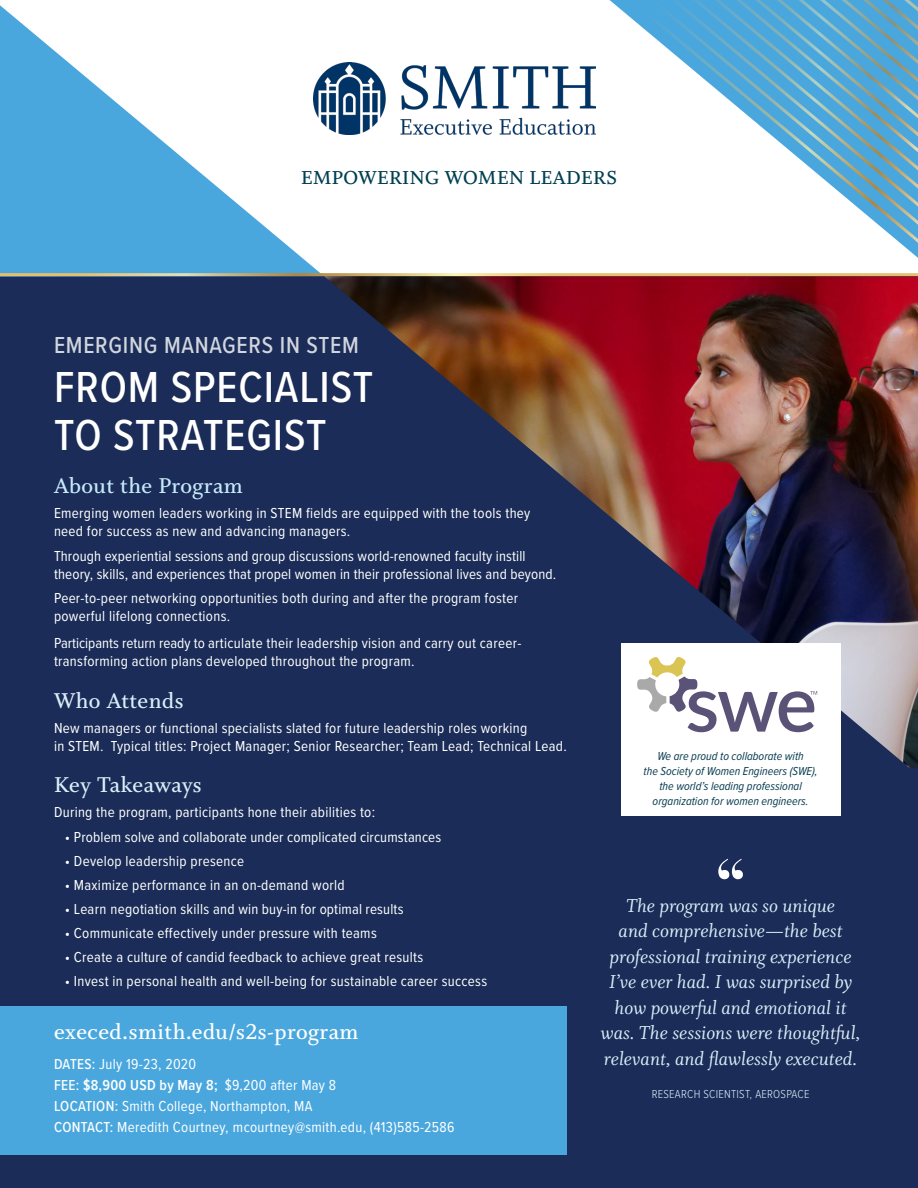
<style>
.page{position:relative;width:918px;height:1188px;background:#fff}
.page>*{position:absolute;margin:0;border:0;box-sizing:border-box;transform-origin:0 0}
.t1{font:500 45px/48px "Proxima Nova Cond";letter-spacing:.02em;color:#fff}
.t2{font:600 24px "Whitman";letter-spacing:.02em;color:#fff}
.t3{font:500 24px "Proxima Nova Cond";letter-spacing:.03em;color:#d1d5dd}
.t4{font:600 24px "Whitman";letter-spacing:.02em;color:#dbedf8}
.t5{font:600 24px "Whitman";letter-spacing:.02em;color:#c6eafa}
.t6{font:italic 21px/25.5px "Whitman";color:#dbedf8;text-align:center}
.t7{font:600 21px "Whitman";letter-spacing:.02em;color:#003e51}
.t8{font:15px/18px "Proxima Nova Cond";letter-spacing:.02em;color:#fff}
.t9{font:600 15px "Proxima Nova Cond";letter-spacing:.02em;color:#fff}
.t10{font:italic 12px/15px "Proxima Nova Cond";color:#093d50;text-align:center}
.t11{font:300 12px "Proxima Nova Cond";letter-spacing:.02em;color:#dbedf8}
.s1{font-weight:500}
.s2{font-weight:400}
</style>
<div class="page">
<div style="left:0;top:275px;width:918px;height:913px;background:#1a2c57"></div>
<img style="left:324px;top:276px;width:594px;height:492px">
<svg style="left:0;top:5px;width:324px;height:272px"></svg>
<hr style="left:0;top:273px;width:918px;height:3px;background:#fff">
<svg style="left:572px;top:273px;width:346px;height:10px;background:#a83f37"></svg>
<svg style="left:609px;top:0;width:309px;height:258px"></svg>
<img style="left:313px;top:62px;width:283px;height:73px">
<div style="left:0;top:1006px;width:567px;height:149px;background:#4aa7de"></div>
<div style="left:621px;top:643px;width:219px;height:173px;background:#fff"></div>
<svg style="left:718px;top:859px;width:25px;height:20px"></svg>
<svg style="left:637px;top:657px;width:180px;height:75px"></svg>
<p class="t7" style="left:301px;top:166px;width:317px">EMPOWERING WOMEN LEADERS</p>
<p class="t3" style="left:54px;top:327px;width:306px">EMERGING MANAGERS IN STEM</p>
<p class="t1" style="left:54px;top:362px;width:321px">FROM SPECIALIST<br>TO STRATEGIST</p>
<p class="t5" style="left:54px;top:472px;width:190px">About the Program</p>
<p class="t8" style="left:54px;top:503px;width:478px">Emerging women leaders working in STEM fields are equipped with the tools they need for success as new and advancing managers.</p>
<p class="t8" style="left:54px;top:546px;width:504px">Through experiential sessions and group discussions world-renowned faculty instill theory, skills, and experiences that propel women in their professional lives and beyond.</p>
<p class="t8" style="left:54px;top:589px;width:466px">Peer-to-peer networking opportunities both during and after the program foster powerful lifelong connections.</p>
<p class="t8" style="left:54px;top:633px;width:469px">Participants return ready to articulate their leadership vision and carry out career&shy;transforming action plans developed throughout the program.</p>
<p class="t4" style="left:54px;top:688px;width:131px">Who Attends</p>
<p class="t8" style="left:54px;top:718px;width:514px">New managers or functional specialists slated for future leadership roles working<br>in STEM. Typical titles: Project Manager; Senior Researcher; Team Lead; Technical Lead.</p>
<p class="t4" style="left:54px;top:772px;width:149px">Key Takeaways</p>
<p class="t8" style="left:54px;top:802px;width:323px">During the program, participants hone their abilities to:</p>
<p class="t8" style="left:65px;top:827px;width:378px">• Problem solve and collaborate under complicated circumstances</p>
<p class="t8" style="left:65px;top:851px;width:181px">• Develop leadership presence</p>
<p class="t8" style="left:65px;top:875px;width:281px">• Maximize performance in an on-demand world</p>
<p class="t8" style="left:65px;top:899px;width:340px">• Learn negotiation skills and win buy-in for optimal results</p>
<p class="t8" style="left:65px;top:923px;width:314px">• Communicate effectively under pressure with teams</p>
<p class="t8" style="left:65px;top:947px;width:360px">• Create a culture of candid feedback to achieve great results</p>
<p class="t8" style="left:65px;top:971px;width:424px">• Invest in personal health and well-being for sustainable career success</p>
<p class="t2" style="left:54px;top:1019px;width:306px">execed.smith.edu/s2s-program</p>
<p class="t8" style="left:54px;top:1054px;width:144px"><span class="s1">DATES:</span> July 19-23, 2020</p>
<p class="t9" style="left:54px;top:1073px;width:284px"><span class="s1">FEE:</span> $8,900 USD by May 8; <span class="s2">$9,200 after May 8</span></p>
<p class="t8" style="left:54px;top:1096px;width:260px"><span class="s1">LOCATION:</span> Smith College, Northampton, MA</p>
<p class="t8" style="left:54px;top:1117px;width:402px"><span class="s1">CONTACT:</span> Meredith Courtney, mcourtney@smith.edu, (413)585-2586</p>
<p class="t10" style="left:644px;top:748px;width:175px">We are proud to collaborate with<br>the Society of Women Engineers (SWE), the world’s leading professional organization for women engineers.</p>
<p class="t6" style="left:601px;top:893px;width:261px">The program was so unique<br>and comprehensive—the best professional training experience<br>I’ve ever had. I was surprised by how powerful and emotional it was. The sessions were thoughtful, relevant, and flawlessly executed.</p>
<p class="t11" style="left:652px;top:1085px;width:159px">RESEARCH SCIENTIST, AEROSPACE</p>
</div>
